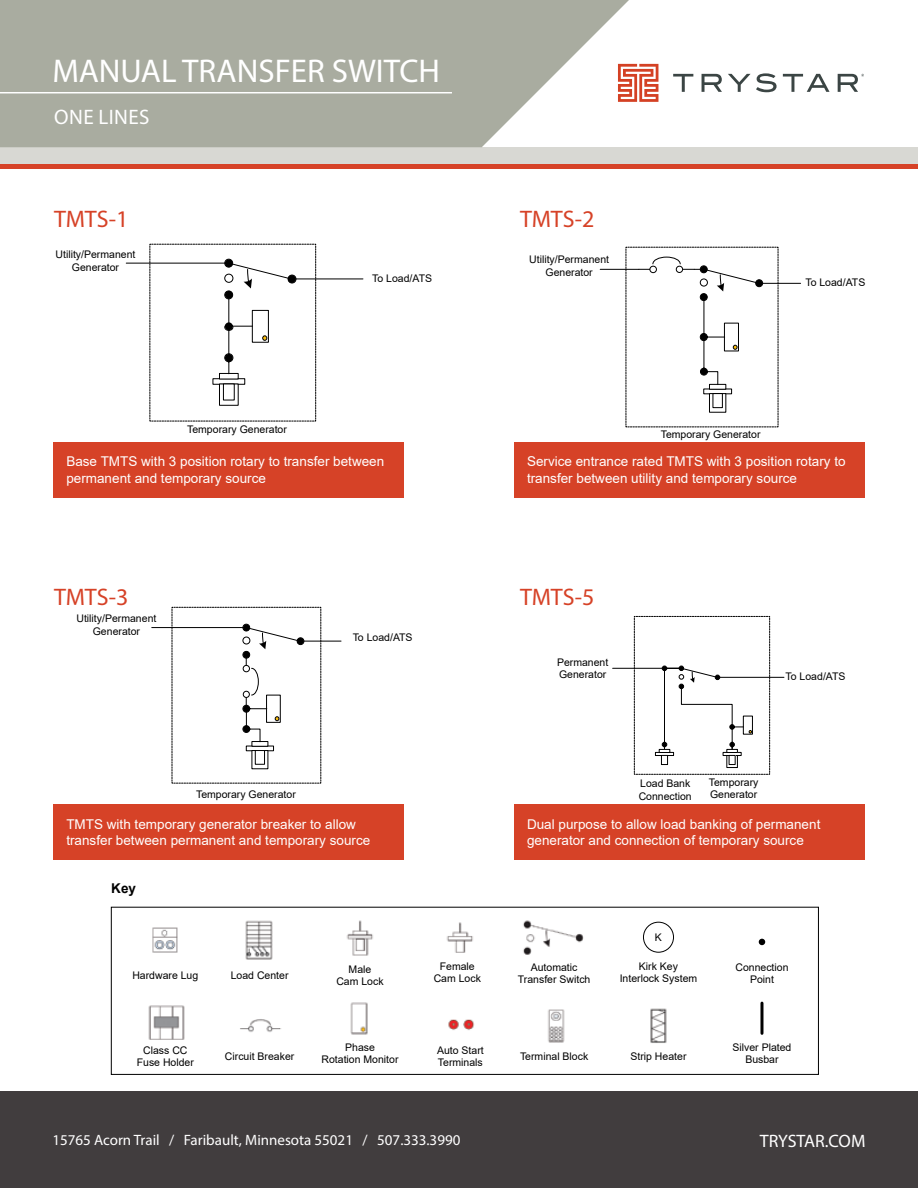
<style>
.page{position:relative;width:918px;height:1188px;background:#fff}
.page>*{position:absolute;margin:0;border:0;box-sizing:border-box;transform-origin:0 0}
.t1{font:33px "Myriad Pro";color:#fff}
.t2{font:24px "Myriad Pro";letter-spacing:-.005em;color:#d64227}
.t3{font:21px "Myriad Pro";letter-spacing:.02em;color:#fff}
.t4{font:18px "Myriad Pro";letter-spacing:-.005em;color:#fff}
.t5{font:15px "Myriad Pro";color:#fff}
.t6{font:13.5px/16.5px "Arial";color:#fff}
.t7{font:700 13.5px "Arial";color:#000}
.t8{font:10.5px/12px "Arial";color:#000;text-align:center}
</style>
<div class="page">
<div style="left:0;top:159px;width:918px;height:10px;background:#d64227"></div>
<div style="left:0;top:147px;width:918px;height:17px;background:#d8d8d3"></div>
<svg style="left:673px;top:74px;width:20px;height:18px"></svg>
<svg style="left:702px;top:74px;width:20px;height:18px"></svg>
<svg style="left:728px;top:73px;width:49px;height:19px"></svg>
<svg style="left:783px;top:74px;width:47px;height:18px"></svg>
<svg style="left:838px;top:74px;width:26px;height:18px"></svg>
<svg style="left:643px;top:64px;width:15px;height:38px"></svg>
<div style="left:0;top:1091px;width:918px;height:97px;background:#413d3e"></div>
<svg style="left:0;top:0;width:643px;height:147px;background:#b4b6ab"></svg>
<hr style="left:0;top:92px;width:452px;height:1px;background:#fff">
<div style="left:53px;top:442px;width:351px;height:55px;background:#d64227"></div>
<div style="left:514px;top:442px;width:351px;height:55px;background:#d64227"></div>
<div style="left:53px;top:804px;width:351px;height:56px;background:#d64227"></div>
<div style="left:514px;top:804px;width:351px;height:56px;background:#d64227"></div>
<div style="left:111px;top:907px;width:708px;height:168px;border:1px solid #000"></div>
<img style="left:152px;top:927px;width:26px;height:26px">
<img style="left:148px;top:1005px;width:37px;height:35px">
<img style="left:346px;top:920px;width:27px;height:36px">
<img style="left:446px;top:922px;width:27px;height:31px">
<img style="left:523px;top:920px;width:61px;height:35px">
<img style="left:547px;top:1009px;width:18px;height:34px">
<img style="left:448px;top:1019px;width:26px;height:11px">
<svg style="left:759px;top:939px;width:6px;height:6px"></svg>
<div style="left:643px;top:922px;width:31px;height:31px;border:1px solid #000;border-radius:50%"></div>
<hr style="left:760px;top:1003px;width:3px;height:30px;background:#000">
<img style="left:650px;top:1008px;width:17px;height:35px">
<img style="left:240px;top:1019px;width:41px;height:13px">
<img style="left:350px;top:1002px;width:18px;height:33px">
<img style="left:245px;top:920px;width:28px;height:40px">
<svg style="left:150px;top:244px;width:166px;height:178px"></svg>
<svg style="left:225px;top:322px;width:8px;height:8px"></svg>
<div style="left:225px;top:324px;width:8px;height:6px;border:1px solid #000;border-radius:50%"></div>
<hr style="left:229px;top:295px;width:1px;height:63px;background:#000">
<hr style="left:126px;top:263px;width:103px;height:1px;background:#000">
<hr style="left:292px;top:279px;width:71px;height:1px;background:#000">
<svg style="left:600px;top:247px;width:201px;height:181px"></svg>
<svg style="left:152px;top:607px;width:189px;height:177px"></svg>
<hr style="left:717px;top:677px;width:67px;height:1px;background:#000">
<svg style="left:612px;top:616px;width:158px;height:159px"></svg>
<h1 class="t1" style="left:52px;top:51px;width:389px">MANUAL TRANSFER SWITCH</h1>
<h3 class="t3" style="left:54px;top:104px;width:97px">ONE LINES</h3>
<h2 class="t2" style="left:54px;top:204px;width:76px">TMTS-1</h2>
<h2 class="t2" style="left:520px;top:204px;width:76px">TMTS-2</h2>
<p class="t8" style="left:56px;top:248px;width:81px;line-height:12.6px">Utility/Permanent<br>Generator</p>
<p class="t8" style="left:372px;top:272px;width:61px">To Load/ATS</p>
<p class="t8" style="left:529px;top:253px;width:81px;line-height:12.6px">Utility/Permanent<br>Generator</p>
<p class="t8" style="left:805px;top:277px;width:61px">To Load/ATS</p>
<p class="t8" style="left:187px;top:423px;width:101px">Temporary Generator</p>
<p class="t8" style="left:661px;top:428px;width:101px">Temporary Generator</p>
<p class="t6" style="left:66px;top:453px;width:319px">Base TMTS with 3 position rotary to transfer between permanent and temporary source</p>
<p class="t6" style="left:527px;top:453px;width:320px">Service entrance rated TMTS with 3 position rotary to transfer between utility and temporary source</p>
<h2 class="t2" style="left:54px;top:582px;width:76px">TMTS-3</h2>
<p class="t8" style="left:76px;top:612px;width:81px;line-height:12.6px">Utility/Permanent<br>Generator</p>
<p class="t8" style="left:353px;top:631px;width:61px">To Load/ATS</p>
<p class="t8" style="left:196px;top:788px;width:101px">Temporary Generator</p>
<h2 class="t2" style="left:520px;top:582px;width:76px">TMTS-5</h2>
<p class="t8" style="left:557px;top:656px;width:53px;line-height:12.6px;text-align:left">Permanent<br>Generator</p>
<p class="t8" style="left:786px;top:671px;width:61px">To Load/ATS</p>
<p class="t8" style="left:639px;top:777px;width:55px;line-height:12.6px;text-align:left">Load Bank<br>Connection</p>
<p class="t8" style="left:709px;top:776px;width:51px;line-height:12.6px;text-align:left">Temporary<br>Generator</p>
<p class="t6" style="left:66px;top:815px;width:305px">TMTS with temporary generator breaker to allow transfer between permanent and temporary source</p>
<p class="t6" style="left:527px;top:815px;width:295px">Dual purpose to allow load banking of permanent generator and connection of temporary source</p>
<p class="t7" style="left:111px;top:878px;width:26px">Key</p>
<p class="t8" style="left:655px;top:931px;width:9px">K</p>
<p class="t8" style="left:132px;top:969px;width:67px">Hardware Lug</p>
<p class="t8" style="left:336px;top:963px;width:49px">Male<br>Cam Lock</p>
<p class="t8" style="left:518px;top:961px;width:74px">Automatic<br>Transfer Switch</p>
<p class="t8" style="left:620px;top:960px;width:79px">Kirk Key<br>Interlock System</p>
<p class="t8" style="left:434px;top:961px;width:49px">Female<br>Cam Lock</p>
<p class="t8" style="left:231px;top:969px;width:59px">Load Center</p>
<p class="t8" style="left:735px;top:962px;width:55px">Connection<br>Point</p>
<p class="t8" style="left:137px;top:1044px;width:59px">Class CC<br>Fuse Holder</p>
<p class="t8" style="left:225px;top:1050px;width:71px">Circuit Breaker</p>
<p class="t8" style="left:322px;top:1041px;width:79px">Phase<br>Rotation Monitor</p>
<p class="t8" style="left:437px;top:1044px;width:48px;text-align:left">Auto Start<br>Terminals</p>
<p class="t8" style="left:520px;top:1050px;width:70px">Terminal Block</p>
<p class="t8" style="left:630px;top:1050px;width:58px">Strip Heater</p>
<p class="t8" style="left:733px;top:1041px;width:60px">Silver Plated<br>Busbar</p>
<h3 class="t5" style="left:52px;top:1131px;width:409px">15765 Acorn Trail / Faribault, Minnesota 55021 / 507.333.3990</h3>
<h3 class="t4" style="left:760px;top:1130px;width:107px">TRYSTAR.COM</h3>
</div>
